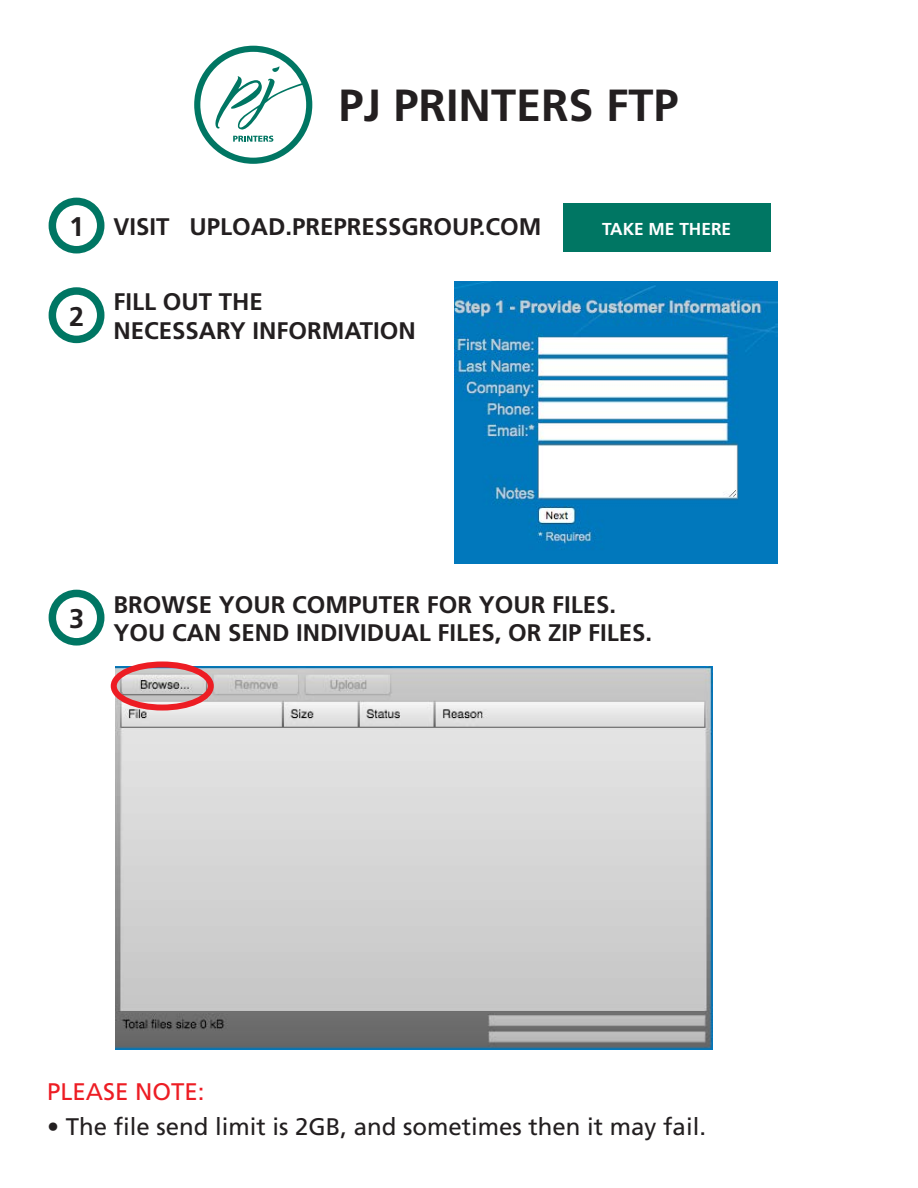
<style>
.page{position:relative;width:918px;height:1188px;background:#fff}
.page>*{position:absolute;margin:0;border:0;box-sizing:border-box;transform-origin:0 0}
.t1{font:700 45px "Frutiger";color:#231f20}
.t2{font:700 27px "Frutiger";color:#231f20}
.t3{font:700 24px/28.8px "Frutiger";color:#231f20}
.t4{font:24px "Frutiger";color:#231f20}
.t5{font:24px "Frutiger";color:#ed1d24}
.t6{font:700 17.25px "Frutiger";color:#fff}
</style>
<div class="page">
<svg style="left:194px;top:46px;width:118px;height:118px"></svg>
<div style="left:49px;top:198px;width:55px;height:56px;border:8px solid #007663;border-radius:50%"></div>
<div style="left:49px;top:287px;width:55px;height:56px;border:8px solid #007663;border-radius:50%"></div>
<div style="left:49px;top:590px;width:55px;height:56px;border:8px solid #007663;border-radius:50%"></div>
<div style="left:563px;top:204px;width:208px;height:48px;background:#007663"></div>
<img style="left:455px;top:282px;width:322px;height:282px">
<img style="left:116px;top:667px;width:596px;height:382px">
<div style="left:111px;top:662px;width:103px;height:49px;border:6px solid #ed1d24;border-radius:50%"></div>
<h1 class="t1" style="left:339px;top:79px;width:342px">PJ PRINTERS FTP</h1>
<p class="t2" style="left:69px;top:211px;width:17px">1</p>
<p class="t2" style="left:69px;top:300px;width:17px">2</p>
<p class="t3" style="left:113px;top:212px;width:430px">VISIT UPLOAD.PREPRESSGROUP.COM</p>
<p class="t3" style="left:113px;top:287px;width:304px">FILL OUT THE<br>NECESSARY INFORMATION</p>
<p class="t6" style="left:602px;top:219px;width:131px">TAKE ME THERE</p>
<p class="t2" style="left:69px;top:603px;width:17px">3</p>
<p class="t3" style="left:113px;top:590px;width:540px">BROWSE YOUR COMPUTER FOR YOUR FILES.<br>YOU CAN SEND INDIVIDUAL FILES, OR ZIP FILES.</p>
<p class="t5" style="left:47px;top:1077px;width:159px">PLEASE NOTE:</p>
<p class="t4" style="left:47px;top:1112px;width:660px">• The file send limit is 2GB, and sometimes then it may fail.</p>
</div>
